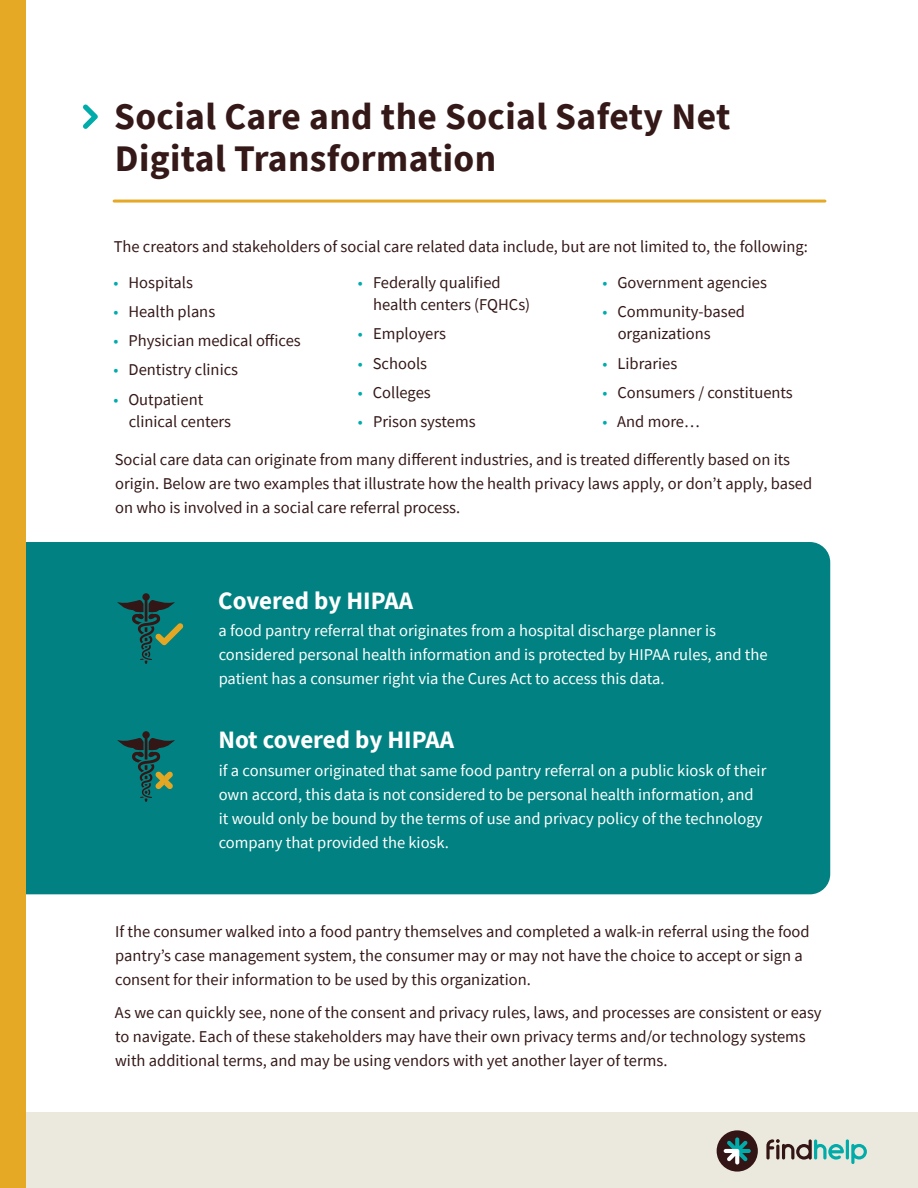
<style>
.page{position:relative;width:918px;height:1188px;background:#fff}
.page>*{position:absolute;margin:0;border:0;box-sizing:border-box;transform-origin:0 0}
.t1{font:700 37.5px/42px "Source Sans Pro";letter-spacing:.01em;color:#351818}
.White_Callout{font:700 25.05px "Source Sans Pro";letter-spacing:-.005em;color:#fff}
.Body_Copy{font:16.5px/24px "Source Sans Pro";color:#351818}
.Body_Copy-2{font:16.5px/24px "Source Sans Pro";color:#fff}
.s1{color:#00abab}
</style>
<div class="page">
<hr style="left:114px;top:200px;width:711px;height:3px;background:#e5a925">
<svg style="left:83px;top:104px;width:15px;height:25px"></svg>
<div style="left:0;top:542px;width:830px;height:352px;background:#018181;border-radius:20px"></div>
<svg style="left:117px;top:593px;width:66px;height:71px"></svg>
<svg style="left:117px;top:731px;width:58px;height:71px"></svg>
<div style="left:0;top:1112px;width:918px;height:76px;background:#ebe9dd"></div>
<div style="left:0;top:0;width:25px;height:1188px;background:#e5a925"></div>
<div style="left:717px;top:1130px;width:41px;height:42px;background:#341516;border-radius:50%"></div>
<svg style="left:724px;top:1137px;width:27px;height:28px"></svg>
<svg style="left:766px;top:1139px;width:78px;height:21px"></svg>
<hr style="left:846px;top:1139px;width:3px;height:21px;background:#00aba9;border-radius:2px">
<svg style="left:851px;top:1144px;width:16px;height:20px"></svg>
<h1 class="t1" style="left:114px;top:95px;width:618px">Social Care and the Social Safety Net<br>Digital Transformation</h1>
<p class="Body_Copy" style="left:114px;top:235px;width:696px">The creators and stakeholders of social care related data include, but are not limited to, the following:</p>
<p class="Body_Copy" style="left:113px;top:270px;width:81px"><span class="s1">•</span> Hospitals</p>
<p class="Body_Copy" style="left:113px;top:299px;width:103px"><span class="s1">•</span> Health plans</p>
<p class="Body_Copy" style="left:113px;top:329px;width:189px"><span class="s1">•</span> Physician medical offices</p>
<p class="Body_Copy" style="left:113px;top:358px;width:126px"><span class="s1">•</span> Dentistry clinics</p>
<p class="Body_Copy" style="left:129px;top:388px;width:104px;line-height:22.5px;text-indent:-15px"><span class="s1">•</span> Outpatient clinical centers</p>
<p class="Body_Copy" style="left:373px;top:271px;width:159px;line-height:22.5px;text-indent:-15px"><span class="s1">•</span> Federally qualified health centers (FQHCs)</p>
<p class="Body_Copy" style="left:358px;top:322px;width:90px"><span class="s1">•</span> Employers</p>
<p class="Body_Copy" style="left:358px;top:351px;width:71px"><span class="s1">•</span> Schools</p>
<p class="Body_Copy" style="left:358px;top:380px;width:74px"><span class="s1">•</span> Colleges</p>
<p class="Body_Copy" style="left:358px;top:410px;width:119px"><span class="s1">•</span> Prison systems</p>
<p class="Body_Copy" style="left:602px;top:270px;width:166px"><span class="s1">•</span> Government agencies</p>
<p class="Body_Copy" style="left:618px;top:300px;width:129px;line-height:22.5px;text-indent:-15px"><span class="s1">•</span> Community-based organizations</p>
<p class="Body_Copy" style="left:602px;top:351px;width:76px"><span class="s1">•</span> Libraries</p>
<p class="Body_Copy" style="left:602px;top:380px;width:192px"><span class="s1">•</span> Consumers / constituents</p>
<p class="Body_Copy" style="left:602px;top:410px;width:99px"><span class="s1">•</span> And more…</p>
<p class="Body_Copy" style="left:115px;top:447px;width:699px">Social care data can originate from many different industries, and is treated differently based on its origin. Below are two examples that illustrate how the health privacy laws apply, or don’t apply, based on who is involved in a social care referral process.</p>
<p class="White_Callout" style="left:218px;top:583px;width:196px">Covered by HIPAA</p>
<p class="Body_Copy-2" style="left:219px;top:618px;width:550px">a food pantry referral that originates from a hospital discharge planner is considered personal health information and is protected by HIPAA rules, and the patient has a consumer right via the Cures Act to access this data.</p>
<p class="White_Callout" style="left:218px;top:723px;width:237px">Not covered by HIPAA</p>
<p class="Body_Copy-2" style="left:219px;top:758px;width:549px">if a consumer originated that same food pantry referral on a public kiosk of their own accord, this data is not considered to be personal health information, and it would only be bound by the terms of use and privacy policy of the technology company that provided the kiosk.</p>
<p class="Body_Copy" style="left:115px;top:919px;width:696px">If the consumer walked into a food pantry themselves and completed a walk-in referral using the food pantry’s case management system, the consumer may or may not have the choice to accept or sign a consent for their information to be used by this organization.</p>
<p class="Body_Copy" style="left:115px;top:1001px;width:708px">As we can quickly see, none of the consent and privacy rules, laws, and processes are consistent or easy to navigate. Each of these stakeholders may have their own privacy terms and/or technology systems with additional terms, and may be using vendors with yet another layer of terms.</p>
</div>
